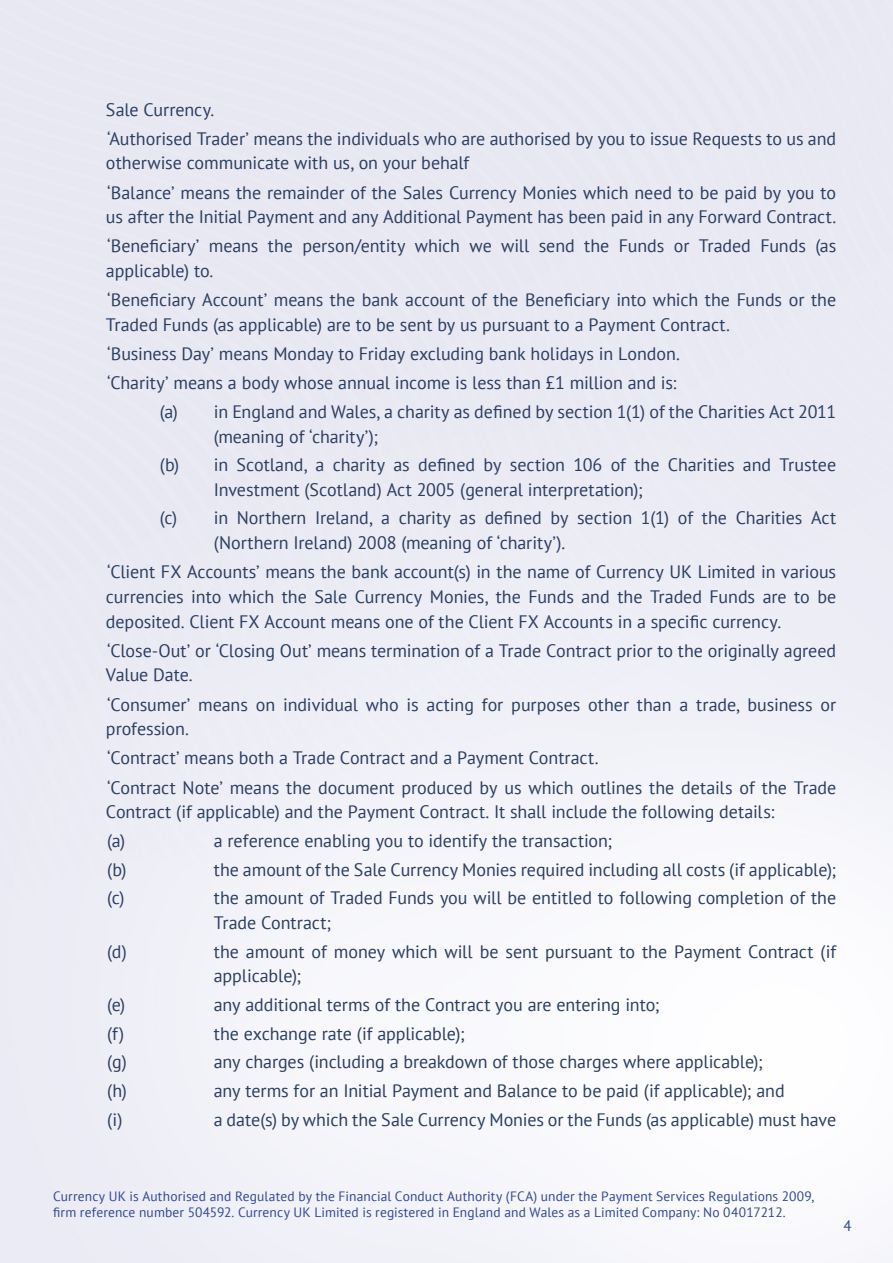
<style>
.page{position:relative;width:893px;height:1263px;background:#fff}
.page>*{position:absolute;margin:0;border:0;box-sizing:border-box;transform-origin:0 0}
.No_Spacing{font:18px/24.8px "PT Sans";letter-spacing:-.005em;color:#293e60}
.t1{font:15px "PT Sans";color:#304891}
.t2{font:13.5px/16.2px "PT Sans";letter-spacing:.01em;color:#304891}
</style>
<div class="page">
<p class="No_Spacing" style="left:106px;top:96px;width:110px">Sale Currency.</p>
<p class="No_Spacing" style="left:106px;top:126px;width:732px">‘Authorised Trader’ means the individuals who are authorised by you to issue Requests to us and otherwise communicate with us, on your behalf</p>
<p class="No_Spacing" style="left:106px;top:179px;width:732px">‘Balance’ means the remainder of the Sales Currency Monies which need to be paid by you to us after the Initial Payment and any Additional Payment has been paid in any Forward Contract.</p>
<p class="No_Spacing" style="left:106px;top:233px;width:732px">‘Beneficiary’ means the person/entity which we will send the Funds or Traded Funds (as applicable) to.</p>
<p class="No_Spacing" style="left:106px;top:287px;width:732px">‘Beneficiary Account’ means the bank account of the Beneficiary into which the Funds or the<br>Traded Funds (as applicable) are to be sent by us pursuant to a Payment Contract.</p>
<p class="No_Spacing" style="left:107px;top:341px;width:574px">‘Business Day’ means Monday to Friday excluding bank holidays in London.</p>
<p class="No_Spacing" style="left:107px;top:370px;width:571px">‘Charity’ means a body whose annual income is less than £1 million and is:</p>
<p class="No_Spacing" style="left:214px;top:399px;width:624px;text-indent:-54px">(a) in England and Wales, a charity as defined by section 1(1) of the Charities Act 2011 (meaning of ‘charity’);</p>
<p class="No_Spacing" style="left:214px;top:452px;width:624px;text-indent:-54px">(b) in Scotland, a charity as defined by section 106 of the Charities and Trustee<br>Investment (Scotland) Act 2005 (general interpretation);</p>
<p class="No_Spacing" style="left:214px;top:505px;width:624px;text-indent:-54px">(c) in Northern Ireland, a charity as defined by section 1(1) of the Charities Act (Northern Ireland) 2008 (meaning of ‘charity’).</p>
<p class="No_Spacing" style="left:106px;top:559px;width:732px;text-align:justify">‘Client FX Accounts’ means the bank account(s) in the name of Currency UK Limited in various currencies into which the Sale Currency Monies, the Funds and the Traded Funds are to be deposited. Client FX Account means one of the Client FX Accounts in a specific currency.</p>
<p class="No_Spacing" style="left:106px;top:637px;width:732px">‘Close-Out’ or ‘Closing Out’ means termination of a Trade Contract prior to the originally agreed<br>Value Date.</p>
<p class="No_Spacing" style="left:106px;top:691px;width:732px">‘Consumer’ means on individual who is acting for purposes other than a trade, business or profession.</p>
<p class="No_Spacing" style="left:107px;top:745px;width:493px">‘Contract’ means both a Trade Contract and a Payment Contract.</p>
<p class="No_Spacing" style="left:106px;top:774px;width:732px">‘Contract Note’ means the document produced by us which outlines the details of the Trade<br>Contract (if applicable) and the Payment Contract. It shall include the following details:</p>
<p class="No_Spacing" style="left:107px;top:828px;width:19px">(a)</p>
<p class="No_Spacing" style="left:214px;top:828px;width:400px">a reference enabling you to identify the transaction;</p>
<p class="No_Spacing" style="left:107px;top:857px;width:21px">(b)</p>
<p class="No_Spacing" style="left:214px;top:857px;width:624px">the amount of the Sale Currency Monies required including all costs (if applicable);</p>
<p class="No_Spacing" style="left:107px;top:885px;width:19px">(c)</p>
<p class="No_Spacing" style="left:214px;top:885px;width:624px">the amount of Traded Funds you will be entitled to following completion of the<br>Trade Contract;</p>
<p class="No_Spacing" style="left:107px;top:938px;width:21px">(d)</p>
<p class="No_Spacing" style="left:214px;top:939px;width:624px">the amount of money which will be sent pursuant to the Payment Contract (if applicable);</p>
<p class="No_Spacing" style="left:107px;top:992px;width:20px">(e)</p>
<p class="No_Spacing" style="left:214px;top:992px;width:447px">any additional terms of the Contract you are entering into;</p>
<p class="No_Spacing" style="left:107px;top:1020px;width:18px">(f)</p>
<p class="No_Spacing" style="left:214px;top:1020px;width:252px">the exchange rate (if applicable);</p>
<p class="No_Spacing" style="left:107px;top:1049px;width:21px">(g)</p>
<p class="No_Spacing" style="left:214px;top:1049px;width:550px">any charges (including a breakdown of those charges where applicable);</p>
<p class="No_Spacing" style="left:107px;top:1078px;width:21px">(h)</p>
<p class="No_Spacing" style="left:214px;top:1078px;width:572px">any terms for an Initial Payment and Balance to be paid (if applicable); and</p>
<p class="No_Spacing" style="left:107px;top:1106px;width:17px">(i)</p>
<p class="No_Spacing" style="left:214px;top:1106px;width:624px">a date(s) by which the Sale Currency Monies or the Funds (as applicable) must have</p>
<p class="t2" style="left:53px;top:1187px;width:762px">Currency UK is Authorised and Regulated by the Financial Conduct Authority (FCA) under the Payment Services Regulations 2009, firm reference number 504592. Currency UK Limited is registered in England and Wales as a Limited Company: No 04017212.</p>
<p class="t1" style="left:843px;top:1216px;width:10px">4</p>
</div>
